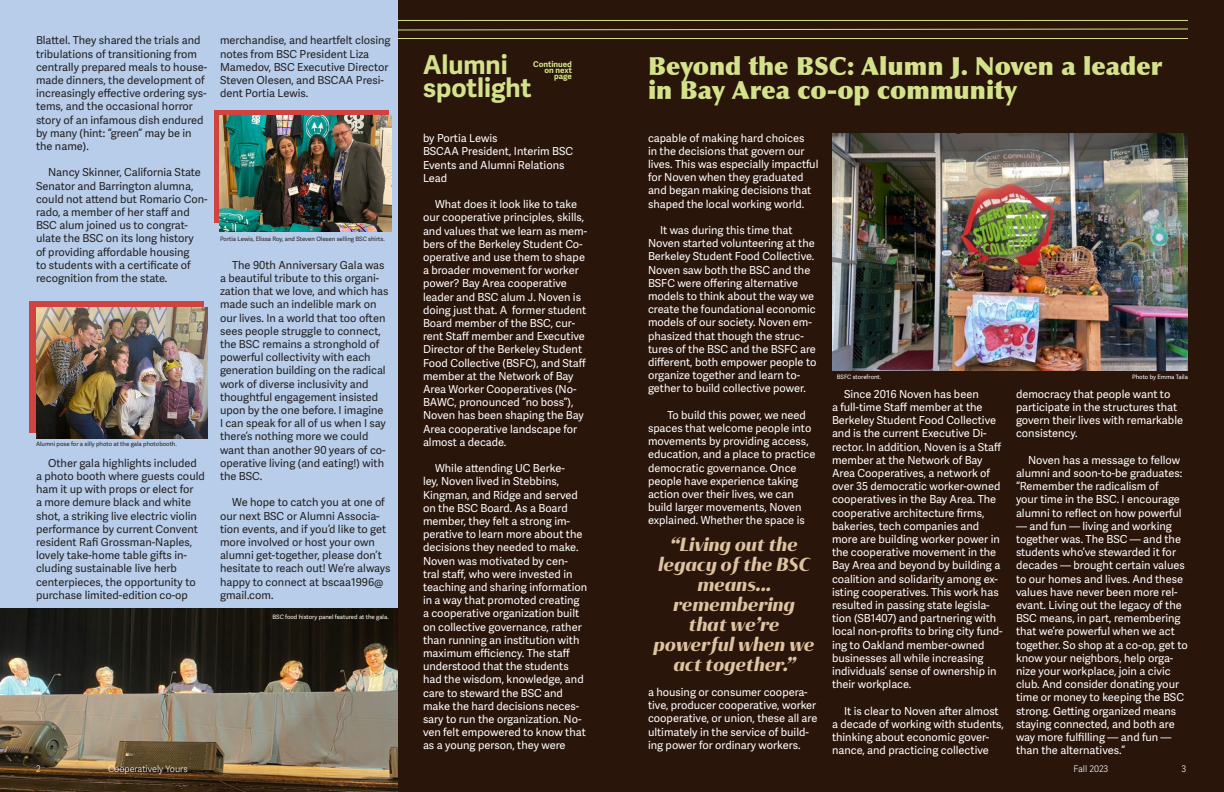
<style>
.page{position:relative;width:1224px;height:792px;background:#fff}
.page>*{position:absolute;margin:0;border:0;box-sizing:border-box;transform-origin:0 0}
.t1{font:700 26px "Adelle Sans";color:#d4e38b}
.t2{font:900 25px/24px "Optima";color:#d4e38b}
.t3{font:19px/20px "Haboro Contrast Nor Bla It";color:#ddc3a0;text-align:center}
.t4{font:11px/13.2px "Adelle Sans";color:#fff}
.t5{font:11px/13.2px "Adelle Sans";color:#231f20}
.t6{font:300 9px "Adelle Sans";color:#fff}
.t7{font:700 8px "Adelle Sans";color:#d4e38b}
.t8{font:6px "Adelle Sans";color:#231f20}
.t9{font:6px "Adelle Sans";color:#fff}
</style>
<div class="page">
<div style="left:0;top:0;width:621px;height:792px;background:#b7cde9"></div>
<img style="left:0;top:608px;width:398px;height:184px">
<div style="left:398px;top:0;width:826px;height:792px;background:#2a150b"></div>
<div style="left:29px;top:301px;width:175px;height:132px;background:#cf4341"></div>
<div style="left:214px;top:110px;width:175px;height:113px;background:#cf4341"></div>
<img style="left:220px;top:115px;width:172px;height:116px">
<img style="left:36px;top:307px;width:172px;height:131px">
<hr style="left:398px;top:20px;width:790px;height:1px;background:#d4e38b">
<svg style="left:398px;top:28px;width:790px;height:3px"></svg>
<hr style="left:398px;top:38px;width:790px;height:1px;background:#d4e38b">
<img style="left:832px;top:134px;width:356px;height:237px">
<p class="t5" style="left:36px;top:34px;width:173px">Blattel. They shared the trials and tribulations of transitioning from centrally prepared meals to house&shy;made dinners, the development of increasingly effective ordering sys&shy;tems, and the occasional horror story of an infamous dish endured by many (hint: “green” may be in the name).</p>
<p class="t5" style="left:36px;top:166px;width:173px;text-indent:12px">Nancy Skinner, California State<br>Senator and Barrington alumna, could not attend but Romario Con&shy;rado, a member of her staff and<br>BSC alum joined us to congrat&shy;ulate the BSC on its long history<br>of providing affordable housing<br>to students with a certificate of recognition from the state.</p>
<p class="t8" style="left:36px;top:440px;width:142px">Alumni pose for a silly photo at the gala photobooth.</p>
<p class="t5" style="left:36px;top:457px;width:170px;text-indent:12px">Other gala highlights included a photo booth where guests could ham it up with props or elect for<br>a more demure black and white shot, a striking live electric violin performance by current Convent resident Rafi Grossman-Naples, lovely take-home table gifts in&shy;cluding sustainable live herb centerpieces, the opportunity to purchase limited-edition co-op</p>
<p class="t5" style="left:220px;top:34px;width:172px">merchandise, and heartfelt closing notes from BSC President Liza<br>Mamedov, BSC Executive Director<br>Steven Olesen, and BSCAA Presi&shy;dent Portia Lewis.</p>
<p class="t8" style="left:220px;top:235px;width:166px">Portia Lewis, Elissa Roy, and Steven Olesen selling BSC shirts.</p>
<p class="t5" style="left:220px;top:259px;width:170px;text-indent:12px">The 90th Anniversary Gala was a beautiful tribute to this organi&shy;zation that we love, and which has made such an indelible mark on our lives. In a world that too often sees people struggle to connect, the BSC remains a stronghold of powerful collectivity with each generation building on the radical work of diverse inclusivity and thoughtful engagement insisted upon by the one before. I imagine<br>I can speak for all of us when I say there’s nothing more we could want than another 90 years of co&shy;operative living (and eating!) with the BSC.</p>
<p class="t5" style="left:220px;top:496px;width:172px;text-indent:12px">We hope to catch you at one of our next BSC or Alumni Associa&shy;tion events, and if you’d like to get more involved or host your own alumni get-together, please don’t hesitate to reach out! We’re always happy to connect at bscaa1996@ gmail.com.</p>
<p class="t9" style="left:272px;top:613px;width:118px">BSC food history panel featured at the gala.</p>
<p class="t6" style="left:36px;top:763px;width:6px">2</p>
<p class="t6" style="left:108px;top:763px;width:81px">Cooperatively Yours</p>
<p class="t1" style="left:423px;top:50px;width:86px">Alumni</p>
<p class="t1" style="left:423px;top:73px;width:110px">spotlight</p>
<p class="t7" style="left:533px;top:59px;width:40px">Continued</p>
<p class="t7" style="left:545px;top:65px;width:29px">on next</p>
<p class="t7" style="left:554px;top:71px;width:19px">page</p>
<p class="t4" style="left:423px;top:132px;width:76px">by Portia Lewis</p>
<p class="t4" style="left:423px;top:145px;width:152px">BSCAA President, Interim BSC<br>Events and Alumni Relations<br>Lead</p>
<p class="t4" style="left:423px;top:198px;width:166px;text-indent:12px">What does it look like to take our cooperative principles, skills, and values that we learn as mem&shy;bers of the Berkeley Student Co&shy;operative and use them to shape a broader movement for worker power? Bay Area cooperative leader and BSC alum J. Noven is doing just that. A former student<br>Board member of the BSC, cur&shy;rent Staff member and Executive<br>Director of the Berkeley Student<br>Food Collective (BSFC), and Staff member at the Network of Bay<br>Area Worker Cooperatives (No-<br>BAWC, pronounced “no boss”),<br>Noven has been shaping the Bay<br>Area cooperative landscape for almost a decade.</p>
<p class="t4" style="left:423px;top:462px;width:166px;text-indent:12px">While attending UC Berke-<br>ley, Noven lived in Stebbins,<br>Kingman, and Ridge and served on the BSC Board. As a Board member, they felt a strong im&shy;perative to learn more about the decisions they needed to make.<br>Noven was motivated by cen&shy;tral staff, who were invested in teaching and sharing information in a way that promoted creating a cooperative organization built on collective governance, rather than running an institution with maximum efficiency. The staff understood that the students had the wisdom, knowledge, and care to steward the BSC and make the hard decisions neces&shy;sary to run the organization. No&shy;ven felt empowered to know that as a young person, they were</p>
<p class="t2" style="left:648px;top:54px;width:516px">Beyond the BSC: Alumn J. Noven a leader in Bay Area co-op community</p>
<p class="t4" style="left:648px;top:131px;width:172px">capable of making hard choices<br>in the decisions that govern our lives. This was especially impactful for Noven when they graduated and began making decisions that shaped the local working world.</p>
<p class="t4" style="left:648px;top:224px;width:170px;text-indent:12px">It was during this time that<br>Noven started volunteering at the<br>Berkeley Student Food Collective.<br>Noven saw both the BSC and the<br>BSFC were offering alternative models to think about the way we create the foundational economic models of our society. Noven em&shy;phasized that though the struc&shy;tures of the BSC and the BSFC are different, both empower people to organize together and learn to&shy;gether to build collective power.</p>
<p class="t4" style="left:648px;top:409px;width:169px;text-indent:19px">To build this power, we need spaces that welcome people into movements by providing access, education, and a place to practice democratic governance. Once people have experience taking action over their lives, we can build larger movements, Noven explained. Whether the space is</p>
<p class="t3" style="left:658px;top:535px;width:153px">“Living out the legacy of the BSC means...</p>
<p class="t3" style="left:673px;top:595px;width:123px">remembering</p>
<p class="t3" style="left:689px;top:615px;width:92px">that we’re</p>
<p class="t3" style="left:654px;top:635px;width:162px">powerful when we act together.”</p>
<p class="t4" style="left:648px;top:686px;width:171px">a housing or consumer coopera&shy;tive, producer cooperative, worker cooperative, or union, these all are ultimately in the service of build&shy;ing power for ordinary workers.</p>
<p class="t9" style="left:837px;top:374px;width:46px">BSFC storefront.</p>
<p class="t4" style="left:832px;top:388px;width:172px;text-indent:12px">Since 2016 Noven has been<br>a full-time Staff member at the<br>Berkeley Student Food Collective and is the current Executive Di&shy;rector. In addition, Noven is a Staff member at the Network of Bay<br>Area Cooperatives, a network of over 35 democratic worker-owned cooperatives in the Bay Area. The cooperative architecture firms, bakeries, tech companies and more are building worker power in the cooperative movement in the<br>Bay Area and beyond by building a coalition and solidarity among ex&shy;isting cooperatives. This work has resulted in passing state legisla&shy;tion (SB1407) and partnering with local non-profits to bring city fund&shy;ing to Oakland member-owned businesses all while increasing individuals’ sense of ownership in their workplace.</p>
<p class="t4" style="left:832px;top:704px;width:173px;text-indent:12px">It is clear to Noven after almost a decade of working with students, thinking about economic gover&shy;nance, and practicing collective</p>
<p class="t9" style="left:1132px;top:374px;width:57px">Photo by Emma Taila</p>
<p class="t4" style="left:1016px;top:388px;width:169px">democracy that people want to participate in the structures that govern their lives with remarkable consistency.</p>
<p class="t4" style="left:1016px;top:454px;width:168px;text-align:right">Noven has a message to fellow alumni and soon-to-be graduates:</p>
<p class="t4" style="left:1016px;top:480px;width:167px">“Remember the radicalism of your time in the BSC. I encourage alumni to reflect on how powerful</p>
<p class="t4" style="left:1016px;top:520px;width:173px">— and fun — living and working together was. The BSC — and the students who’ve stewarded it for decades — brought certain values to our homes and lives. And these values have never been more rel&shy;evant. Living out the legacy of the<br>BSC means, in part, remembering that we’re powerful when we act together. So shop at a co-op, get to know your neighbors, help orga&shy;nize your workplace, join a civic club. And consider donating your time or money to keeping the BSC strong. Getting organized means staying connected, and both are way more fulfilling — and fun — than the alternatives.”</p>
<p class="t6" style="left:1074px;top:764px;width:36px">Fall 2023</p>
<p class="t6" style="left:1182px;top:764px;width:6px">3</p>
</div>
